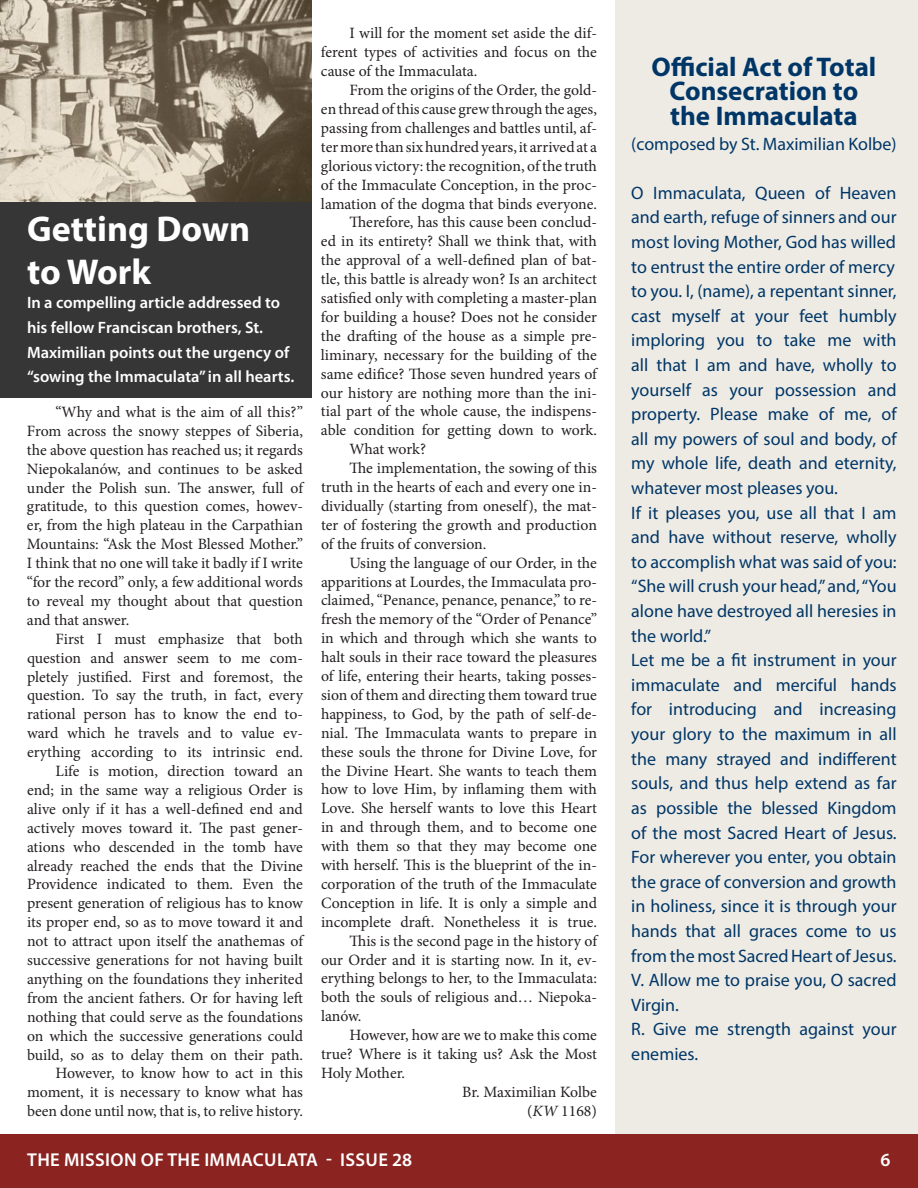
<style>
.page{position:relative;width:918px;height:1188px;background:#fff}
.page>*{position:absolute;margin:0;border:0;box-sizing:border-box;transform-origin:0 0}
.t1{font:700 36px "Myriad Pro";color:#fff}
.t2{font:700 27px "Myriad Pro";color:#003667}
.t3{font:600 18.6px "Myriad Pro";letter-spacing:.02em;color:#fff}
.t4{font:18px/24.6px "Myriad Pro";color:#003667;text-align:justify}
.t5{font:600 16.5px/24.6px "Myriad Pro";color:#fff}
.body{font:15.75px/18.9px "Minion Pro";letter-spacing:-.005em;color:#231f20;text-align:justify}
.s1{font-style:italic}
</style>
<div class="page">
<div style="left:0;top:1134px;width:918px;height:54px;background:#8b2421"></div>
<div style="left:0;top:167px;width:312px;height:231px;background:#363636"></div>
<div style="left:615px;top:0;width:303px;height:1134px;background:#eeebe4"></div>
<svg style="left:0;top:0;width:312px;height:202px"></svg>
<p class="t1" style="left:27px;top:205px;width:225px">Getting Down</p>
<p class="t1" style="left:27px;top:248px;width:126px">to Work</p>
<p class="t5" style="left:27px;top:290px;width:269px">In a compelling article addressed to his fellow Franciscan brothers, St.<br>Maximilian points out the urgency of “sowing the Immaculata” in all hearts.</p>
<p class="body" style="left:27px;top:403px;width:278px;text-indent:29px">“Why and what is the aim of all this?” From across the snowy steppes of Siberia, the above question has reached us; it regards Niepokalanów, and continues to be asked under the Polish sun. The answer, full of gratitude, to this question comes, howev&shy;er, from the high plateau in the Carpathian</p>
<p class="body" style="left:27px;top:535px;width:278px">Mountains: “Ask the Most Blessed Mother.”</p>
<p class="body" style="left:27px;top:554px;width:278px">I think that no one will take it badly if I write “for the record” only, a few additional words to reveal my thought about that question and that answer.</p>
<p class="body" style="left:27px;top:629px;width:278px;text-indent:29px">First I must emphasize that both question and answer seem to me com&shy;pletely justified. First and foremost, the question. To say the truth, in fact, every rational person has to know the end to&shy;ward which he travels and to value ev&shy;erything according to its intrinsic end.</p>
<p class="body" style="left:27px;top:762px;width:278px;text-indent:29px">Life is motion, direction toward an end; in the same way a religious Order is alive only if it has a well-defined end and actively moves toward it. The past gener&shy;ations who descended in the tomb have already reached the ends that the Divine Providence indicated to them. Even the present generation of religious has to know its proper end, so as to move toward it and not to attract upon itself the anathemas of successive generations for not having built anything on the foundations they inherited from the ancient fathers. Or for having left nothing that could serve as the foundations on which the successive generations could build, so as to delay them on their path.</p>
<p class="body" style="left:27px;top:1064px;width:278px;text-indent:29px">However, to know how to act in this moment, it is necessary to know what has been done until now, that is, to relive history.</p>
<p class="body" style="left:321px;top:24px;width:278px;text-indent:29px">I will for the moment set aside the dif&shy;ferent types of activities and focus on the cause of the Immaculata.</p>
<p class="body" style="left:321px;top:81px;width:278px;text-indent:29px">From the origins of the Order, the gold&shy;en thread of this cause grew through the ages, passing from challenges and battles until, af&shy;ter more than six hundred years, it arrived at a glorious victory: the recognition, of the truth of the Immaculate Conception, in the proc&shy;lamation of the dogma that binds everyone.</p>
<p class="body" style="left:321px;top:213px;width:278px;text-indent:29px">Therefore, has this cause been conclud&shy;ed in its entirety? Shall we think that, with the approval of a well-defined plan of bat&shy;tle, this battle is already won? Is an architect satisfied only with completing a master-plan for building a house? Does not he consider the drafting of the house as a simple pre&shy;liminary, necessary for the building of the same edifice? Those seven hundred years of our history are nothing more than the ini&shy;tial part of the whole cause, the indispens&shy;able condition for getting down to work.</p>
<p class="body" style="left:350px;top:440px;width:78px">What work?</p>
<p class="body" style="left:321px;top:459px;width:278px;text-indent:29px">The implementation, the sowing of this truth in the hearts of each and every one in&shy;dividually (starting from oneself), the mat&shy;ter of fostering the growth and production of the fruits of conversion.</p>
<p class="body" style="left:321px;top:553px;width:278px;text-indent:29px">Using the language of our Order, in the apparitions at Lourdes, the Immaculata pro&shy;claimed, “Penance, penance, penance,” to re&shy;fresh the memory of the “Order of Penance” in which and through which she wants to halt souls in their race toward the pleasures of life, entering their hearts, taking posses&shy;sion of them and directing them toward true happiness, to God, by the path of self-de&shy;nial. The Immaculata wants to prepare in these souls the throne for Divine Love, for the Divine Heart. She wants to teach them how to love Him, by inflaming them with Love. She herself wants to love this Heart in and through them, and to become one with them so that they may become one with herself. This is the blueprint of the in&shy;corporation of the truth of the Immaculate Conception in life. It is only a simple and incomplete draft. Nonetheless it is true.</p>
<p class="body" style="left:321px;top:931px;width:278px;text-indent:29px">This is the second page in the history of our Order and it is starting now. In it, ev&shy;erything belongs to her, to the Immaculata: both the souls of religious and… Niepoka&shy;lanów.</p>
<p class="body" style="left:321px;top:1026px;width:277px;text-indent:29px">However, how are we to make this come true? Where is it taking us? Ask the Most Holy Mother.</p>
<p class="body" style="left:462px;top:1082px;width:136px">Br. Maximilian Kolbe</p>
<p class="body" style="left:527px;top:1101px;width:71px">(<span class="s1">KW</span> 1168)</p>
<p class="t2" style="left:652px;top:49px;width:226px">Official Act of Total</p>
<p class="t2" style="left:670px;top:74px;width:190px">Consecration to</p>
<p class="t2" style="left:670px;top:98px;width:189px">the Immaculata</p>
<p class="t4" style="left:631px;top:131px;width:267px">(composed by St. Maximilian Kolbe)</p>
<p class="t4" style="left:631px;top:180px;width:267px">O Immaculata, Queen of Heaven and earth, refuge of sinners and our most loving Mother, God has willed</p>
<p class="t4" style="left:631px;top:254px;width:265px">to entrust the entire order of mercy</p>
<p class="t4" style="left:631px;top:279px;width:267px">to you. I, (name), a repentant sinner,</p>
<p class="t4" style="left:631px;top:303px;width:267px">cast myself at your feet humbly imploring you to take me with all that I am and have, wholly to yourself as your possession and property. Please make of me, of all my powers of soul and body, of my whole life, death and eternity, whatever most pleases you.</p>
<p class="t4" style="left:631px;top:500px;width:267px">If it pleases you, use all that I am and have without reserve, wholly to accomplish what was said of you: “She will crush your head,” and, “You alone have destroyed all heresies in the world.”</p>
<p class="t4" style="left:631px;top:648px;width:267px">Let me be a fit instrument in your immaculate and merciful hands for introducing and increasing your glory to the maximum in all the many strayed and indifferent souls, and thus help extend as far as possible the blessed Kingdom of the most Sacred Heart of Jesus.<br>For wherever you enter, you obtain the grace of conversion and growth in holiness, since it is through your hands that all graces come to us from the most Sacred Heart of Jesus.</p>
<p class="t4" style="left:631px;top:968px;width:267px">V. Allow me to praise you, O sacred<br>Virgin.</p>
<p class="t4" style="left:631px;top:1017px;width:267px">R. Give me strength against your enemies.</p>
<p class="t3" style="left:27px;top:1148px;width:386px">THE MISSION OF THE IMMACULATA - ISSUE 28</p>
<p class="t3" style="left:881px;top:1148px;width:11px">6</p>
</div>
